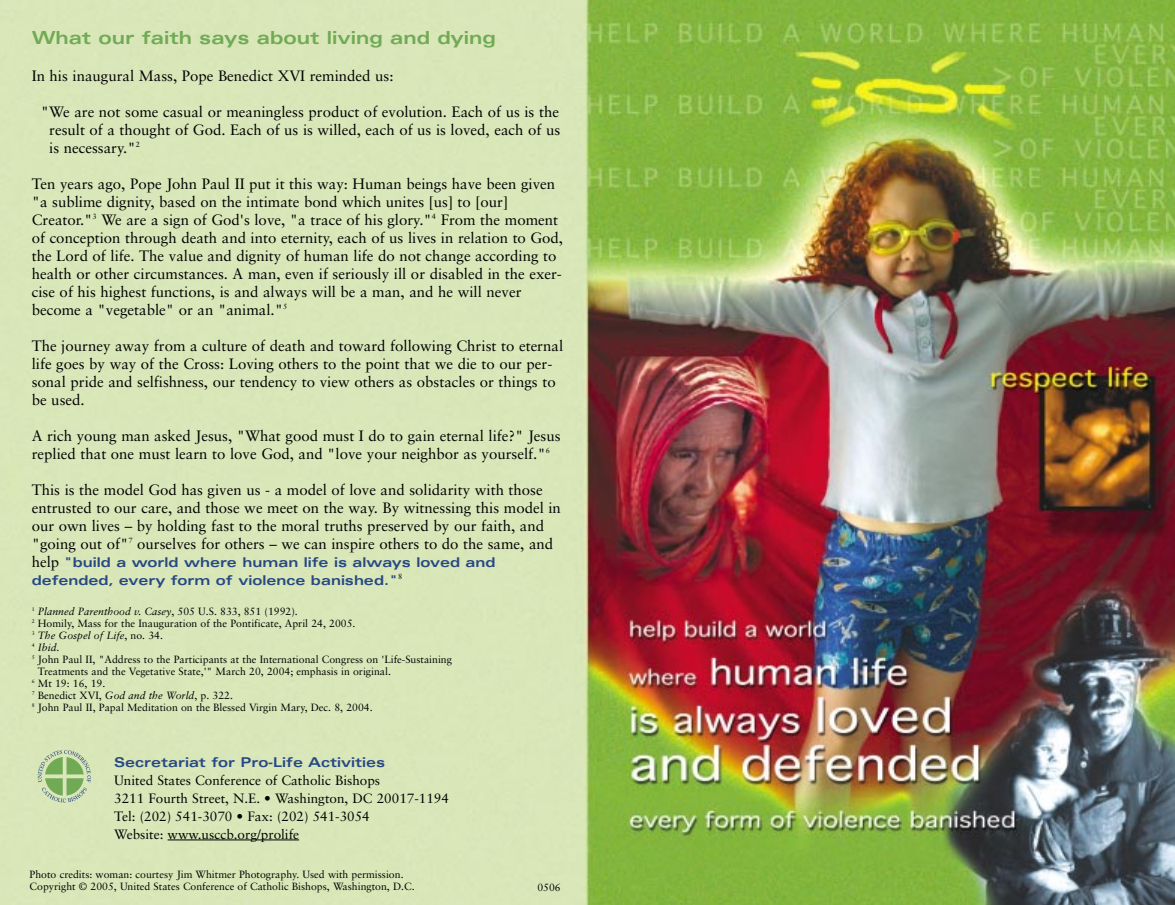
<style>
.page{position:relative;width:1175px;height:905px;background:#fff}
.page>*{position:absolute;margin:0;border:0;box-sizing:border-box;transform-origin:0 0}
.t1{font:700 expanded 18px "Univers";color:#71aa55}
.t2{font:15px/18px "Sabon";color:#000}
.t3{font:13.5px/18px "Sabon";color:#000}
.t4{font:700 expanded 13.5px/18px "Univers";color:#274983}
.t5{font:10.5px/12.6px "Sabon";color:#000}
.t6{font:italic 10.5px "Sabon";color:#000}
.s1{font-family:"Sabon";font-weight:400;font-stretch:normal;font-size:15px;color:#000}
.s2{font-style:normal}
.s3{font-style:italic}
</style>
<div class="page">
<img style="left:0;top:0;width:1174px;height:904px">
<svg style="left:38px;top:749px;width:53px;height:53px;background:#adc995"></svg>
<hr style="left:168px;top:839px;width:30px;height:1px;background:#000">
<hr style="left:198px;top:839px;width:52px;height:1px;background:#000">
<svg style="left:250px;top:839px;width:49px;height:1px"></svg>
<p class="t1" style="left:32px;top:31px;width:466px">What our faith says about living and dying</p>
<p class="t2" style="left:32px;top:68px;width:363px">In his inaugural Mass, Pope Benedict XVI reminded us:</p>
<p class="t2" style="left:49px;top:104px;width:512px;text-align:justify;text-indent:-8px">"We are not some casual or meaningless product of evolution. Each of us is the result of a thought of God. Each of us is willed, each of us is loved, each of us is necessary."<sup>2</sup></p>
<p class="t2" style="left:32px;top:176px;width:533px">Ten years ago, Pope John Paul II put it this way: Human beings have been given "a sublime dignity, based on the intimate bond which unites [us] to [our] Creator."<sup>3</sup> We are a sign of God's love, "a trace of his glory."<sup>4</sup> From the moment of conception through death and into eternity, each of us lives in relation to God, the Lord of life. The value and dignity of human life do not change according to health or other circumstances. A man, even if seriously ill or disabled in the exer&shy;cise of his highest functions, is and always will be a man, and he will never become a "vegetable" or an "animal."<sup>5</sup></p>
<p class="t2" style="left:32px;top:338px;width:533px">The journey away from a culture of death and toward following Christ to eternal life goes by way of the Cross: Loving others to the point that we die to our per&shy;sonal pride and selfishness, our tendency to view others as obstacles or things to be used.</p>
<p class="t2" style="left:32px;top:428px;width:530px">A rich young man asked Jesus, "What good must I do to gain eternal life?" Jesus replied that one must learn to love God, and "love your neighbor as yourself."<sup>6</sup></p>
<p class="t2" style="left:32px;top:482px;width:530px">This is the model God has given us - a model of love and solidarity with those entrusted to our care, and those we meet on the way. By witnessing this model in our own lives – by holding fast to the moral truths preserved by our faith, and "going out of"<sup>7</sup> ourselves for others – we can inspire others to do the same, and</p>
<p class="t4" style="left:32px;top:554px;width:465px"><span class="s1">help</span> "build a world where human life is always loved and defended, every form of violence banished."<sup>8</sup></p>
<p class="t6" style="left:32px;top:606px;width:267px"><sup>1</sup> Planned Parenthood v. Casey<span class="s2">, 505 U.S. 833, 851 (1992).</span></p>
<p class="t5" style="left:32px;top:617px;width:325px"><sup>2</sup> Homily, Mass for the Inauguration of the Pontificate, April 24, 2005.</p>
<p class="t6" style="left:32px;top:630px;width:133px"><sup>3</sup> The Gospel of Life<span class="s2">, no. 34.</span></p>
<p class="t6" style="left:32px;top:642px;width:29px"><sup>4</sup> Ibid<span class="s2">.</span></p>
<p class="t5" style="left:32px;top:653px;width:422px"><sup>5</sup> John Paul II, "Address to the Participants at the International Congress on 'Life-Sustaining</p>
<p class="t5" style="left:38px;top:665px;width:355px">Treatments and the Vegetative State,'" March 20, 2004; emphasis in original.</p>
<p class="t5" style="left:32px;top:677px;width:75px"><sup>6</sup> Mt 19: 16, 19.</p>
<p class="t5" style="left:32px;top:689px;width:203px"><sup>7</sup> Benedict XVI, <span class="s3">God and the World</span>, p. 322.</p>
<p class="t5" style="left:32px;top:701px;width:342px"><sup>8</sup> John Paul II, Papal Meditation on the Blessed Virgin Mary, Dec. 8, 2004.</p>
<p class="t4" style="left:114px;top:754px;width:272px">Secretariat for Pro-Life Activities</p>
<p class="t3" style="left:114px;top:772px;width:336px">United States Conference of Catholic Bishops<br>3211 Fourth Street, N.E. • Washington, DC 20017-1194<br>Tel: (202) 541-3070 • Fax: (202) 541-3054<br>Website: www.usccb.org/prolife</p>
<p class="t5" style="left:30px;top:868px;width:386px">Photo credits: woman: courtesy Jim Whitmer Photography. Used with permission.<br>Copyright © 2005, United States Conference of Catholic Bishops, Washington, D.C.</p>
<p class="t5" style="left:537px;top:882px;width:25px">0506</p>
</div>
